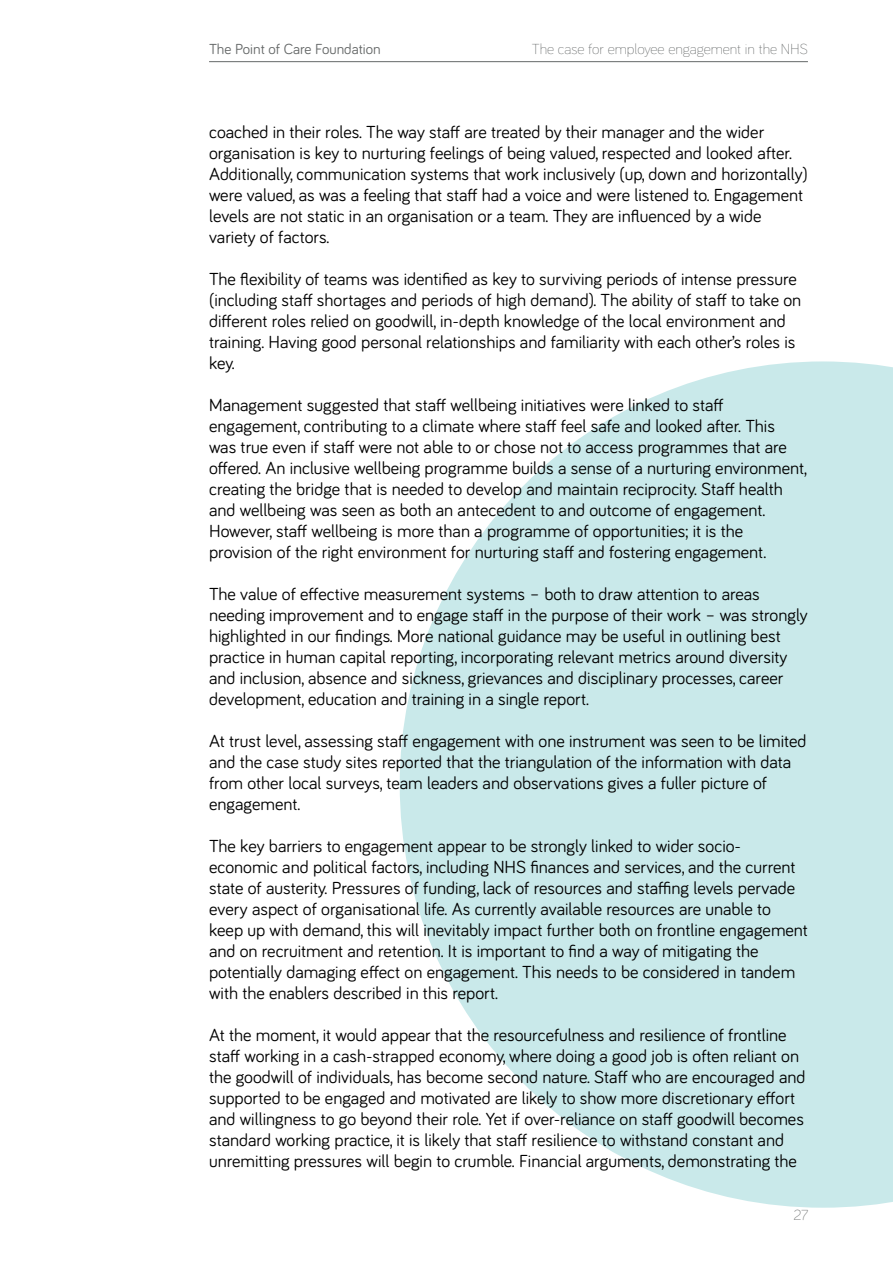
<style>
.page{position:relative;width:893px;height:1263px;background:#fff}
.page>*{position:absolute;margin:0;border:0;box-sizing:border-box;transform-origin:0 0}
.t1{font:18px/21px "Bariol";color:#000}
.t2{font:300 15px "Bariol";color:#656868}
.t3{font:15px "Bariol";color:#656868}
</style>
<div class="page">
<svg style="left:400px;top:361px;width:493px;height:847px;fill:#c9e9ea"></svg>
<hr style="left:209px;top:61px;width:599px;height:1px;background:#656868">
<p class="t3" style="left:209px;top:39px;width:173px">The Point of Care Foundation</p>
<p class="t2" style="left:532px;top:39px;width:277px">The case for employee engagement in the NHS</p>
<p class="t1" style="left:209px;top:121px;width:600px">coached in their roles. The way staff are treated by their manager and the wider organisation is key to nurturing feelings of being valued, respected and looked after.<br>Additionally, communication systems that work inclusively (up, down and horizontally) were valued, as was a feeling that staff had a voice and were listened to. Engagement levels are not static in an organisation or a team. They are influenced by a wide variety of factors.</p>
<p class="t1" style="left:209px;top:268px;width:594px">The flexibility of teams was identified as key to surviving periods of intense pressure (including staff shortages and periods of high demand). The ability of staff to take on different roles relied on goodwill, in-depth knowledge of the local environment and training. Having good personal relationships and familiarity with each other’s roles is key.</p>
<p class="t1" style="left:209px;top:394px;width:599px">Management suggested that staff wellbeing initiatives were linked to staff engagement, contributing to a climate where staff feel safe and looked after. This<br>was true even if staff were not able to or chose not to access programmes that are offered. An inclusive wellbeing programme builds a sense of a nurturing environment, creating the bridge that is needed to develop and maintain reciprocity. Staff health and wellbeing was seen as both an antecedent to and outcome of engagement.<br>However, staff wellbeing is more than a programme of opportunities; it is the provision of the right environment for nurturing staff and fostering engagement.</p>
<p class="t1" style="left:209px;top:583px;width:600px">The value of effective measurement systems – both to draw attention to areas needing improvement and to engage staff in the purpose of their work – was strongly highlighted in our findings. More national guidance may be useful in outlining best practice in human capital reporting, incorporating relevant metrics around diversity and inclusion, absence and sickness, grievances and disciplinary processes, career development, education and training in a single report.</p>
<p class="t1" style="left:209px;top:730px;width:599px">At trust level, assessing staff engagement with one instrument was seen to be limited and the case study sites reported that the triangulation of the information with data from other local surveys, team leaders and observations gives a fuller picture of engagement.</p>
<p class="t1" style="left:209px;top:835px;width:600px">The key barriers to engagement appear to be strongly linked to wider socio&shy;economic and political factors, including NHS finances and services, and the current state of austerity. Pressures of funding, lack of resources and staffing levels pervade every aspect of organisational life. As currently available resources are unable to keep up with demand, this will inevitably impact further both on frontline engagement and on recruitment and retention. It is important to find a way of mitigating the potentially damaging effect on engagement. This needs to be considered in tandem with the enablers described in this report.</p>
<p class="t1" style="left:209px;top:1024px;width:598px">At the moment, it would appear that the resourcefulness and resilience of frontline staff working in a cash-strapped economy, where doing a good job is often reliant on the goodwill of individuals, has become second nature. Staff who are encouraged and supported to be engaged and motivated are likely to show more discretionary effort and willingness to go beyond their role. Yet if over-reliance on staff goodwill becomes standard working practice, it is likely that staff resilience to withstand constant and unremitting pressures will begin to crumble. Financial arguments, demonstrating the</p>
<p class="t2" style="left:793px;top:1205px;width:17px">27</p>
</div>
